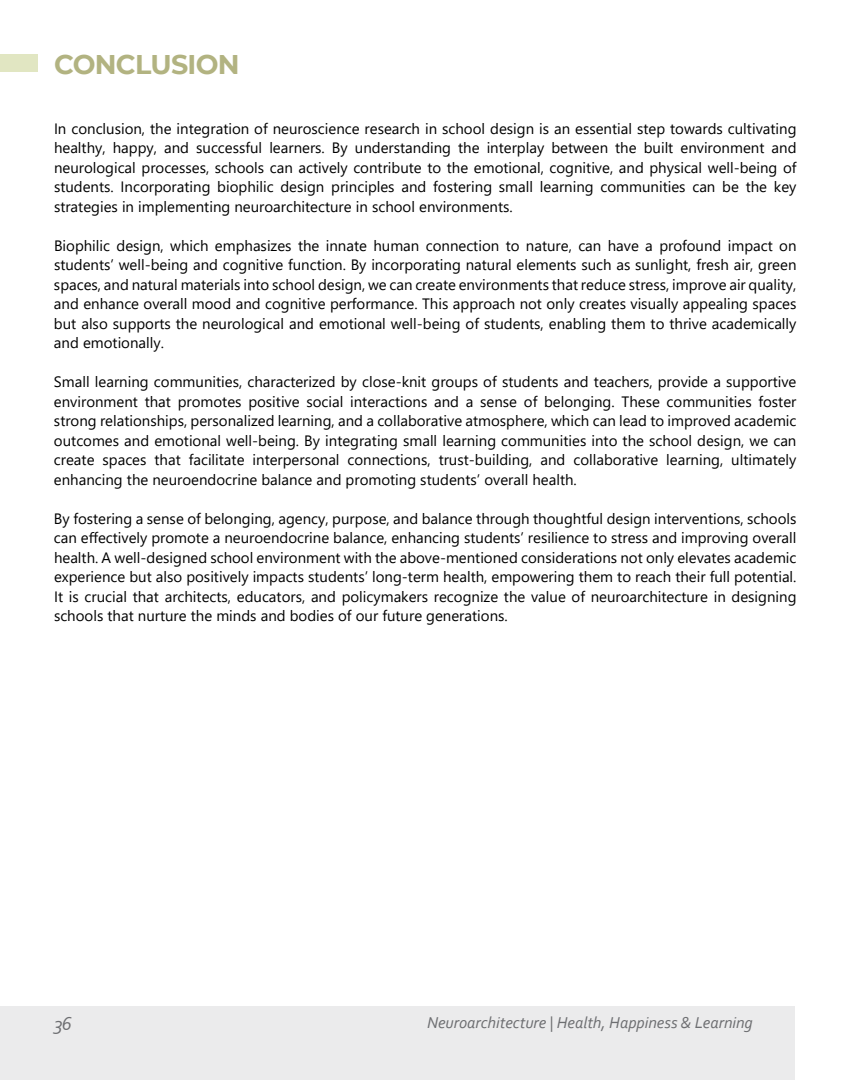
<style>
.page{position:relative;width:864px;height:1080px;background:#fff}
.page>*{position:absolute;margin:0;border:0;box-sizing:border-box;transform-origin:0 0}
.t1{font:700 27px "Montserrat";letter-spacing:-.025em;color:#b2b381}
.t2{font:italic 19.5px "Corbel";color:#6d6e71}
.t3{font:italic 16.5px "Corbel";color:#6d6e71}
.t4{font:15px/19.5px "Segoe UI";color:#000;text-align:justify}
</style>
<div class="page">
<div style="left:0;top:1006px;width:795px;height:74px;background:#ebebec"></div>
<div style="left:0;top:55px;width:38px;height:17px;background:#e1e6c2"></div>
<h1 class="t1" style="left:54px;top:45px;width:187px">CONCLUSION</h1>
<p class="t4" style="left:54px;top:117px;width:744px">In conclusion, the integration of neuroscience research in school design is an essential step towards cultivating healthy, happy, and successful learners. By understanding the interplay between the built environment and neurological processes, schools can actively contribute to the emotional, cognitive, and physical well-being of students. Incorporating biophilic design principles and fostering small learning communities can be the key strategies in implementing neuroarchitecture in school environments.</p>
<p class="t4" style="left:54px;top:234px;width:744px">Biophilic design, which emphasizes the innate human connection to nature, can have a profound impact on students’ well-being and cognitive function. By incorporating natural elements such as sunlight, fresh air, green spaces, and natural materials into school design, we can create environments that reduce stress, improve air quality, and enhance overall mood and cognitive performance. This approach not only creates visually appealing spaces but also supports the neurological and emotional well-being of students, enabling them to thrive academically and emotionally.</p>
<p class="t4" style="left:54px;top:371px;width:744px">Small learning communities, characterized by close-knit groups of students and teachers, provide a supportive environment that promotes positive social interactions and a sense of belonging. These communities foster strong relationships, personalized learning, and a collaborative atmosphere, which can lead to improved academic outcomes and emotional well-being. By integrating small learning communities into the school design, we can create spaces that facilitate interpersonal connections, trust-building, and collaborative learning, ultimately enhancing the neuroendocrine balance and promoting students’ overall health.</p>
<p class="t4" style="left:54px;top:507px;width:744px">By fostering a sense of belonging, agency, purpose, and balance through thoughtful design interventions, schools can effectively promote a neuroendocrine balance, enhancing students’ resilience to stress and improving overall health. A well-designed school environment with the above-mentioned considerations not only elevates academic experience but also positively impacts students’ long-term health, empowering them to reach their full potential.<br>It is crucial that architects, educators, and policymakers recognize the value of neuroarchitecture in designing schools that nurture the minds and bodies of our future generations.</p>
<h2 class="t2" style="left:54px;top:1011px;width:19px">36</h2>
<p class="t3" style="left:427px;top:1013px;width:327px">Neuroarchitecture | Health, Happiness &amp; Learning</p>
</div>
